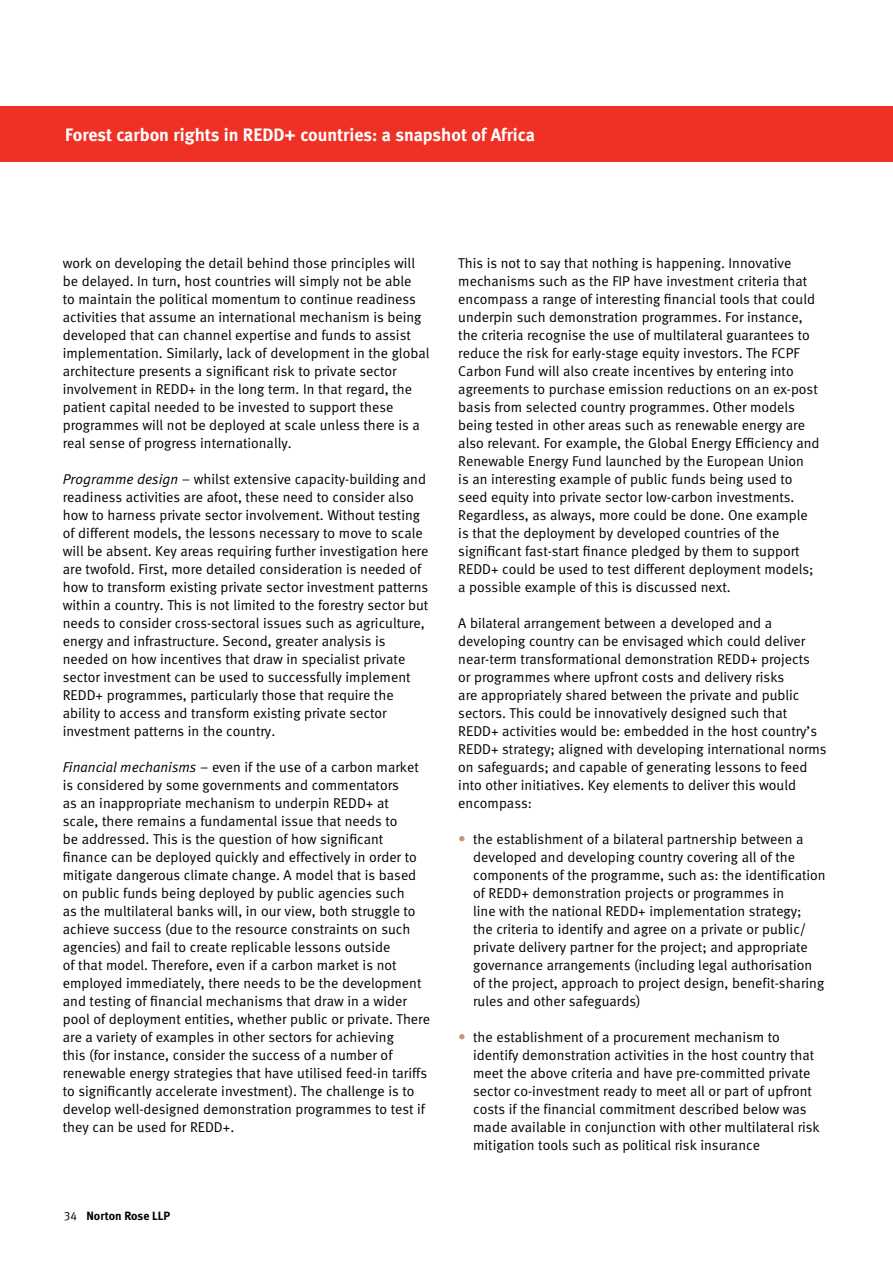
<style>
.page{position:relative;width:893px;height:1263px;background:#fff}
.page>*{position:absolute;margin:0;border:0;box-sizing:border-box;transform-origin:0 0}
.t1{font:18px "Meta Bold LF";color:#fff}
.t2{font:14.25px/18px "Meta Normal LF";color:#000}
.t3{font:12px "Meta Bold LF";color:#000}
.s1{font-style:italic}
.s2{font-family:"Meta Normal LF"}
.s3{font-size:15px;color:#c4937e}
</style>
<div class="page">
<div style="left:0;top:106px;width:893px;height:56px;background:#ee3124"></div>
<p class="t1" style="left:65px;top:124px;width:471px">Forest carbon rights in REDD+ countries: a snapshot of Africa</p>
<p class="t2" style="left:63px;top:254px;width:368px">work on developing the detail behind those principles will be delayed. In turn, host countries will simply not be able<br>to maintain the political momentum to continue readiness activities that assume an international mechanism is being developed that can channel expertise and funds to assist implementation. Similarly, lack of development in the global architecture presents a significant risk to private sector involvement in REDD+ in the long term. In that regard, the patient capital needed to be invested to support these programmes will not be deployed at scale unless there is a real sense of progress internationally.</p>
<p class="t2" style="left:63px;top:470px;width:367px"><span class="s1">Programme design</span> – whilst extensive capacity-building and readiness activities are afoot, these need to consider also how to harness private sector involvement. Without testing of different models, the lessons necessary to move to scale will be absent. Key areas requiring further investigation here are twofold. First, more detailed consideration is needed of how to transform existing private sector investment patterns within a country. This is not limited to the forestry sector but needs to consider cross-sectoral issues such as agriculture, energy and infrastructure. Second, greater analysis is needed on how incentives that draw in specialist private sector investment can be used to successfully implement REDD+ programmes, particularly those that require the ability to access and transform existing private sector investment patterns in the country.</p>
<p class="t2" style="left:63px;top:758px;width:369px"><span class="s1">Financial mechanisms</span> – even if the use of a carbon market is considered by some governments and commentators<br>as an inappropriate mechanism to underpin REDD+ at<br>scale, there remains a fundamental issue that needs to<br>be addressed. This is the question of how significant finance can be deployed quickly and effectively in order to mitigate dangerous climate change. A model that is based on public funds being deployed by public agencies such<br>as the multilateral banks will, in our view, both struggle to achieve success (due to the resource constraints on such agencies) and fail to create replicable lessons outside<br>of that model. Therefore, even if a carbon market is not employed immediately, there needs to be the development and testing of financial mechanisms that draw in a wider pool of deployment entities, whether public or private. There are a variety of examples in other sectors for achieving<br>this (for instance, consider the success of a number of renewable energy strategies that have utilised feed-in tariffs to significantly accelerate investment). The challenge is to develop well-designed demonstration programmes to test if they can be used for REDD+.</p>
<p class="t3" style="left:64px;top:1209px;width:108px"><span class="s2">34</span> Norton Rose LLP</p>
<p class="t2" style="left:458px;top:254px;width:363px">This is not to say that nothing is happening. Innovative mechanisms such as the FIP have investment criteria that encompass a range of interesting financial tools that could underpin such demonstration programmes. For instance, the criteria recognise the use of multilateral guarantees to reduce the risk for early-stage equity investors. The FCPF Carbon Fund will also create incentives by entering into agreements to purchase emission reductions on an ex-post basis from selected country programmes. Other models being tested in other areas such as renewable energy are also relevant. For example, the Global Energy Efficiency and Renewable Energy Fund launched by the European Union<br>is an interesting example of public funds being used to seed equity into private sector low-carbon investments.<br>Regardless, as always, more could be done. One example is that the deployment by developed countries of the significant fast-start finance pledged by them to support REDD+ could be used to test different deployment models; a possible example of this is discussed next.</p>
<p class="t2" style="left:458px;top:614px;width:370px">A bilateral arrangement between a developed and a developing country can be envisaged which could deliver near-term transformational demonstration REDD+ projects<br>or programmes where upfront costs and delivery risks<br>are appropriately shared between the private and public sectors. This could be innovatively designed such that REDD+ activities would be: embedded in the host country’s REDD+ strategy; aligned with developing international norms on safeguards; and capable of generating lessons to feed into other initiatives. Key elements to deliver this would encompass:</p>
<p class="t2" style="left:473px;top:830px;width:354px;text-indent:-15px"><span class="s3">•</span> the establishment of a bilateral partnership between a developed and developing country covering all of the components of the programme, such as: the identification of REDD+ demonstration projects or programmes in<br>line with the national REDD+ implementation strategy;<br>the criteria to identify and agree on a private or public/ private delivery partner for the project; and appropriate governance arrangements (including legal authorisation of the project, approach to project design, benefit-sharing rules and other safeguards)</p>
<p class="t2" style="left:473px;top:1028px;width:348px;text-indent:-15px"><span class="s3">•</span> the establishment of a procurement mechanism to identify demonstration activities in the host country that meet the above criteria and have pre-committed private sector co-investment ready to meet all or part of upfront costs if the financial commitment described below was made available in conjunction with other multilateral risk mitigation tools such as political risk insurance</p>
</div>
